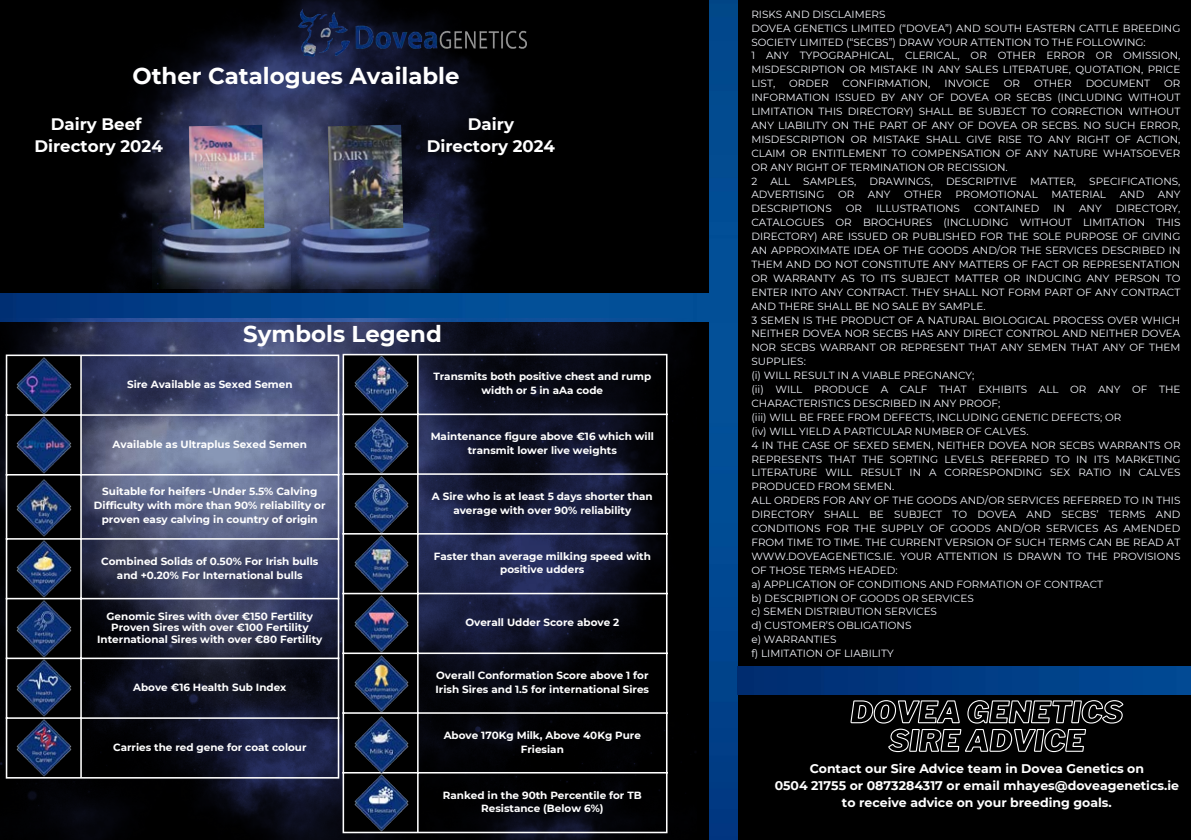
<style>
.page{position:relative;width:1191px;height:840px;background:#fff}
.page>*{position:absolute;margin:0;border:0;box-sizing:border-box;transform-origin:0 0}
.t1{font:700 22.8px "Montserrat";color:#fff}
.t2{font:700 16.6px/22.6px "Montserrat";color:#fff;text-align:center}
.t3{font:700 12.4px/16.6px "Montserrat";color:#fff;text-align:center}
.t4{font:10.4px/13.8px "Montserrat";color:#f4f6fc}
.t5{font:700 10.4px/13.8px "Montserrat";color:#fff;text-align:center}
</style>
<div class="page">
<div style="left:0;top:0;width:1191px;height:839px;background:#000"></div>
<img style="left:113px;top:0;width:379px;height:293px">
<img style="left:189px;top:125px;width:75px;height:104px">
<img style="left:189px;top:126px;width:39px;height:103px">
<img style="left:298px;top:9px;width:228px;height:47px">
<img style="left:0;top:293px;width:709px;height:28px">
<img style="left:0;top:318px;width:696px;height:521px">
<svg style="left:7px;top:356px;width:73px;height:420px"></svg>
<hr style="left:6px;top:356px;width:1px;height:420px;background:#fff">
<hr style="left:80px;top:356px;width:2px;height:420px;background:#fff">
<hr style="left:338px;top:356px;width:1px;height:420px;background:#fff">
<hr style="left:6px;top:354px;width:333px;height:2px;background:#fff">
<hr style="left:6px;top:414px;width:333px;height:1px;background:#fff">
<hr style="left:6px;top:473px;width:333px;height:2px;background:#fff">
<hr style="left:6px;top:538px;width:333px;height:1px;background:#fff">
<hr style="left:6px;top:597px;width:333px;height:2px;background:#fff">
<hr style="left:6px;top:657px;width:333px;height:1px;background:#fff">
<hr style="left:6px;top:717px;width:333px;height:1px;background:#fff">
<hr style="left:6px;top:776px;width:333px;height:2px;background:#fff">
<svg style="left:344px;top:355px;width:73px;height:476px"></svg>
<hr style="left:342px;top:355px;width:2px;height:476px;background:#fff">
<hr style="left:417px;top:355px;width:1px;height:476px;background:#fff">
<hr style="left:666px;top:355px;width:1px;height:476px;background:#fff">
<hr style="left:342px;top:353px;width:325px;height:2px;background:#fff">
<hr style="left:342px;top:413px;width:325px;height:2px;background:#fff">
<hr style="left:342px;top:473px;width:325px;height:1px;background:#fff">
<hr style="left:342px;top:532px;width:325px;height:2px;background:#fff">
<hr style="left:342px;top:592px;width:325px;height:2px;background:#fff">
<hr style="left:342px;top:652px;width:325px;height:1px;background:#fff">
<hr style="left:342px;top:711px;width:325px;height:2px;background:#fff">
<hr style="left:342px;top:771px;width:325px;height:2px;background:#fff">
<hr style="left:342px;top:831px;width:325px;height:1px;background:#fff">
<img style="left:9px;top:347px;width:70px;height:58px">
<img style="left:9px;top:405px;width:70px;height:62px">
<img style="left:9px;top:467px;width:70px;height:62px">
<img style="left:9px;top:529px;width:70px;height:60px">
<img style="left:9px;top:589px;width:70px;height:59px">
<img style="left:9px;top:648px;width:70px;height:59px">
<img style="left:9px;top:707px;width:70px;height:100px">
<img style="left:346px;top:345px;width:70px;height:60px">
<img style="left:346px;top:405px;width:70px;height:60px">
<img style="left:346px;top:465px;width:70px;height:59px">
<img style="left:346px;top:624px;width:70px;height:20px">
<img style="left:346px;top:644px;width:70px;height:60px">
<img style="left:346px;top:704px;width:70px;height:58px">
<img style="left:346px;top:524px;width:70px;height:100px">
<img style="left:346px;top:762px;width:70px;height:77px">
<img style="left:367px;top:125px;width:36px;height:104px">
<img style="left:328px;top:125px;width:39px;height:104px">
<img style="left:709px;top:0;width:29px;height:839px">
<img style="left:737px;top:666px;width:454px;height:28px">
<svg style="left:849px;top:684px;width:274px;height:69px"></svg>
<p class="t1" style="left:132px;top:59px;width:329px">Other Catalogues Available</p>
<p class="t2" style="left:34px;top:112px;width:130px">Dairy Beef<br>Directory 2024</p>
<p class="t2" style="left:427px;top:112px;width:130px">Dairy<br>Directory 2024</p>
<p class="t1" style="left:243px;top:317px;width:200px">Symbols Legend</p>
<p class="t5" style="left:127px;top:376px;width:167px">Sire Available as Sexed Semen</p>
<p class="t5" style="left:113px;top:436px;width:196px">Available as Ultraplus Sexed Semen</p>
<p class="t5" style="left:94px;top:484px;width:233px">Suitable for heifers -Under 5.5% Calving<br>Difficulty with more than 90% reliability or proven easy calving in country of origin</p>
<p class="t5" style="left:101px;top:553px;width:219px">Combined Solids of 0.50% For Irish bulls and +0.20% For International bulls</p>
<p class="t5" style="left:97px;top:610px;width:227px;line-height:11.2px">Genomic Sires with over €150 Fertility<br>Proven Sires with over €100 Fertility<br>International Sires with over €80 Fertility</p>
<p class="t5" style="left:133px;top:679px;width:155px">Above €16 Health Sub Index</p>
<p class="t5" style="left:113px;top:739px;width:195px">Carries the red gene for coat colour</p>
<p class="t5" style="left:433px;top:369px;width:219px">Transmits both positive chest and rump width or 5 in aAa code</p>
<p class="t5" style="left:431px;top:429px;width:225px">Maintenance figure above €16 which will transmit lower live weights</p>
<p class="t5" style="left:432px;top:488px;width:222px">A Sire who is at least 5 days shorter than average with over 90% reliability</p>
<p class="t5" style="left:434px;top:548px;width:219px">Faster than average milking speed with positive udders</p>
<p class="t5" style="left:465px;top:614px;width:155px">Overall Udder Score above 2</p>
<p class="t5" style="left:435px;top:667px;width:215px;text-align:left">Overall Conformation Score above 1 for<br>Irish Sires and 1.5 for international Sires</p>
<p class="t5" style="left:444px;top:727px;width:199px">Above 170Kg Milk, Above 40Kg Pure<br>Friesian</p>
<p class="t5" style="left:443px;top:787px;width:200px">Ranked in the 90th Percentile for TB<br>Resistance (Below 6%)</p>
<p class="t4" style="left:751px;top:7px;width:430px">RISKS AND DISCLAIMERS<br>DOVEA GENETICS LIMITED (“DOVEA”) AND SOUTH EASTERN CATTLE BREEDING SOCIETY LIMITED (“SECBS”) DRAW YOUR ATTENTION TO THE FOLLOWING:<br>1 ANY TYPOGRAPHICAL, CLERICAL, OR OTHER ERROR OR OMISSION, MISDESCRIPTION OR MISTAKE IN ANY SALES LITERATURE, QUOTATION, PRICE LIST,</p>
<p class="t4" style="left:751px;top:76px;width:430px;text-indent:413px">OR INFORMATION ISSUED BY ANY OF DOVEA OR SECBS (INCLUDING WITHOUT LIMITATION THIS DIRECTORY) SHALL BE SUBJECT TO CORRECTION WITHOUT ANY LIABILITY ON THE PART OF ANY OF DOVEA OR SECBS. NO SUCH ERROR, MISDESCRIPTION OR MISTAKE SHALL GIVE RISE TO ANY RIGHT OF ACTION, CLAIM OR ENTITLEMENT TO COMPENSATION OF ANY NATURE WHATSOEVER OR ANY RIGHT OF TERMINATION OR RECISSION.<br>2</p>
<p class="t4" style="left:789px;top:76px;width:41px">ORDER</p>
<p class="t4" style="left:842px;top:76px;width:89px">CONFIRMATION,</p>
<p class="t4" style="left:944px;top:76px;width:47px">INVOICE</p>
<p class="t4" style="left:1003px;top:76px;width:18px">OR</p>
<p class="t4" style="left:1034px;top:76px;width:39px">OTHER</p>
<p class="t4" style="left:1085px;top:76px;width:66px">DOCUMENT</p>
<p class="t4" style="left:770px;top:173px;width:21px">ALL</p>
<p class="t4" style="left:803px;top:173px;width:54px">SAMPLES,</p>
<p class="t4" style="left:869px;top:173px;width:65px">DRAWINGS,</p>
<p class="t4" style="left:946px;top:173px;width:72px">DESCRIPTIVE</p>
<p class="t4" style="left:1030px;top:173px;width:48px">MATTER,</p>
<p class="t4" style="left:1089px;top:173px;width:93px">SPECIFICATIONS,</p>
<p class="t4" style="left:751px;top:187px;width:75px">ADVERTISING</p>
<p class="t4" style="left:838px;top:187px;width:18px">OR</p>
<p class="t4" style="left:868px;top:187px;width:24px">ANY</p>
<p class="t4" style="left:904px;top:187px;width:39px">OTHER</p>
<p class="t4" style="left:955px;top:187px;width:84px">PROMOTIONAL</p>
<p class="t4" style="left:1051px;top:187px;width:56px">MATERIAL</p>
<p class="t4" style="left:1119px;top:187px;width:26px">AND</p>
<p class="t4" style="left:1157px;top:187px;width:24px">ANY</p>
<p class="t4" style="left:751px;top:201px;width:82px">DESCRIPTIONS</p>
<p class="t4" style="left:846px;top:201px;width:18px">OR</p>
<p class="t4" style="left:876px;top:201px;width:85px">ILLUSTRATIONS</p>
<p class="t4" style="left:974px;top:201px;width:67px">CONTAINED</p>
<p class="t4" style="left:1053px;top:201px;width:13px">IN</p>
<p class="t4" style="left:1079px;top:201px;width:24px">ANY</p>
<p class="t4" style="left:751px;top:201px;width:431px;text-indent:364px">DIRECTORY, CATALOGUES OR BROCHURES (INCLUDING WITHOUT LIMITATION THIS DIRECTORY) ARE ISSUED OR PUBLISHED FOR THE SOLE PURPOSE OF GIVING AN APPROXIMATE IDEA OF THE GOODS AND/OR THE SERVICES DESCRIBED IN THEM AND DO NOT CONSTITUTE ANY MATTERS OF FACT OR REPRESENTATION OR WARRANTY AS TO ITS SUBJECT MATTER OR INDUCING ANY PERSON TO ENTER INTO ANY CONTRACT. THEY SHALL NOT FORM PART OF ANY CONTRACT AND THERE SHALL BE NO SALE BY SAMPLE.<br>3 SEMEN IS THE PRODUCT OF A NATURAL BIOLOGICAL PROCESS OVER WHICH NEITHER DOVEA NOR SECBS HAS ANY DIRECT CONTROL AND NEITHER DOVEA NOR SECBS WARRANT OR REPRESENT THAT ANY SEMEN THAT ANY OF THEM SUPPLIES:<br>(i) WILL RESULT IN A VIABLE PREGNANCY;<br>(ii) WILL PRODUCE A CALF THAT EXHIBITS ALL OR ANY OF THE CHARACTERISTICS DESCRIBED IN ANY PROOF;<br>(iii) WILL BE FREE FROM DEFECTS, INCLUDING GENETIC DEFECTS; OR<br>(iv) WILL YIELD A PARTICULAR NUMBER OF CALVES.<br>4 IN THE CASE OF SEXED SEMEN, NEITHER DOVEA NOR SECBS WARRANTS OR REPRESENTS THAT THE SORTING LEVELS REFERRED TO IN ITS MARKETING LITERATURE WILL RESULT IN A CORRESPONDING SEX RATIO IN CALVES PRODUCED FROM SEMEN.<br>ALL ORDERS FOR ANY OF THE GOODS AND/OR SERVICES REFERRED TO IN THIS DIRECTORY SHALL BE SUBJECT TO DOVEA AND SECBS’ TERMS AND CONDITIONS FOR THE SUPPLY OF GOODS AND/OR SERVICES AS AMENDED FROM TIME TO TIME. THE CURRENT VERSION OF SUCH TERMS CAN BE READ AT WWW.DOVEAGENETICS.IE. YOUR ATTENTION IS DRAWN TO THE PROVISIONS OF THOSE TERMS HEADED:<br>a) APPLICATION OF CONDITIONS AND FORMATION OF CONTRACT<br>b) DESCRIPTION OF GOODS OR SERVICES<br>c) SEMEN DISTRIBUTION SERVICES<br>d) CUSTOMER’S OBLIGATIONS<br>e) WARRANTIES<br>f) LIMITATION OF LIABILITY</p>
<p class="t3" style="left:774px;top:759px;width:406px">Contact our Sire Advice team in Dovea Genetics on<br>0504 21755 or 0873284317 or email mhayes@doveagenetics.ie to receive advice on your breeding goals.</p>
</div>
